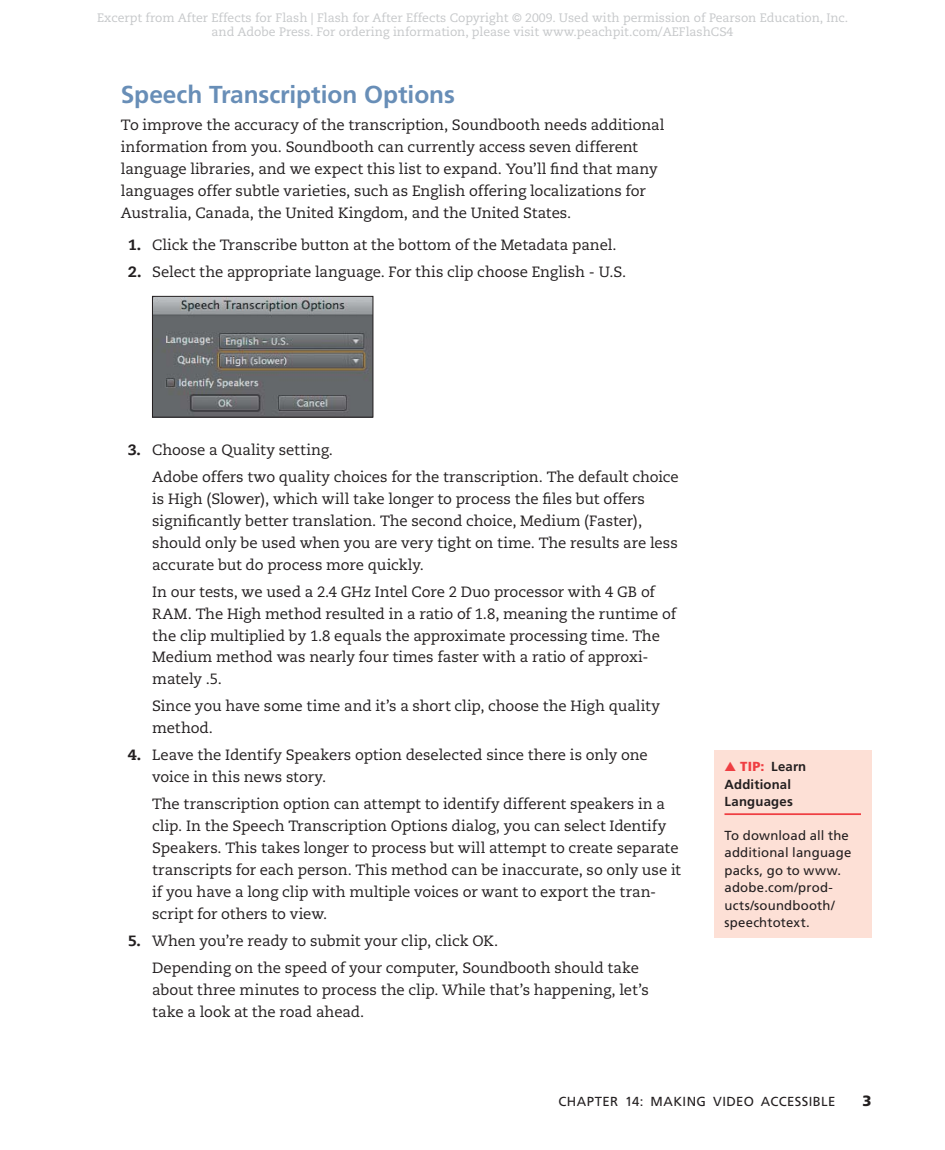
<style>
.page{position:relative;width:945px;height:1150px;background:#fff}
.page>*{position:absolute;margin:0;border:0;box-sizing:border-box;transform-origin:0 0}
.t1{font:700 24.5px "Frutiger";color:#688eb7}
.t2{font:14.88px/21.9px "Caecilia";letter-spacing:-.005em;color:#231f20}
.t3{font:900 14.88px "Frutiger";color:#231f20}
.t4{font:13.12px/17.5px "Frutiger";letter-spacing:.02em;color:#231f20}
.t5{font:700 13.12px/17.5px "Frutiger";letter-spacing:.015em;color:#231f20}
.t6{font:12.25px/14px "Caecilia";color:#c6c8ca;text-align:center}
.s1{font-weight:800}
.s2{color:#ef3e42}
.s3{font-weight:900;color:#ef3e42}
</style>
<div class="page">
<img style="left:154px;top:298px;width:217px;height:117px">
<div style="left:152px;top:296px;width:221px;height:121px;border:1px solid #231f20"></div>
<div style="left:714px;top:750px;width:158px;height:187px;background:#fde0d6"></div>
<hr style="left:724px;top:813px;width:137px;height:2px;background:#ef3e42">
<p class="t6" style="left:97px;top:12px;width:753px">Excerpt from After Effects for Flash | Flash for After Effects Copyright © 2009. Used with permission of Pearson Education, Inc. and Adobe Press. For ordering information, please visit www.peachpit.com/AEFlashCS4</p>
<h1 class="t1" style="left:121px;top:85px;width:336px">Speech Transcription Options</h1>
<p class="t2" style="left:121px;top:115px;width:545px">To improve the accuracy of the transcription, Soundbooth needs additional information from you. Soundbooth can currently access seven different language libraries, and we expect this list to expand. You’ll find that many languages offer subtle varieties, such as English offering localizations for Australia, Canada, the United Kingdom, and the United States.</p>
<p class="t2" style="left:128px;top:235px;width:490px"><span class="s1">1.</span> Click the Transcribe button at the bottom of the Metadata panel.</p>
<p class="t2" style="left:128px;top:262px;width:500px"><span class="s1">2.</span> Select the appropriate language. For this clip choose English - U.S.</p>
<p class="t2" style="left:152px;top:437px;width:528px;line-height:27.1px;text-indent:-24px"><span class="s1">3.</span> Choose a Quality setting.<br>Adobe offers two quality choices for the transcription. The default choice</p>
<p class="t2" style="left:152px;top:489px;width:527px">is High (Slower), which will take longer to process the files but offers significantly better translation. The second choice, Medium (Faster), should only be used when you are very tight on time. The results are less accurate but do process more quickly.</p>
<p class="t2" style="left:152px;top:582px;width:526px">In our tests, we used a 2.4 GHz Intel Core 2 Duo processor with 4 GB of RAM. The High method resulted in a ratio of 1.8, meaning the runtime of the clip multiplied by 1.8 equals the approximate processing time. The Medium method was nearly four times faster with a ratio of approxi&shy;mately .5.</p>
<p class="t2" style="left:152px;top:696px;width:509px">Since you have some time and it’s a short clip, choose the High quality method.</p>
<p class="t2" style="left:152px;top:745px;width:497px;text-indent:-24px"><span class="s1">4.</span> Leave the Identify Speakers option deselected since there is only one voice in this news story.</p>
<p class="t2" style="left:152px;top:794px;width:530px">The transcription option can attempt to identify different speakers in a clip. In the Speech Transcription Options dialog, you can select Identify Speakers. This takes longer to process but will attempt to create separate transcripts for each person. This method can be inaccurate, so only use it if you have a long clip with multiple voices or want to export the tran&shy;script for others to view.</p>
<p class="t2" style="left:152px;top:928px;width:488px;line-height:27.1px;text-indent:-24px"><span class="s1">5.</span> When you’re ready to submit your clip, click OK.<br>Depending on the speed of your computer, Soundbooth should take</p>
<p class="t2" style="left:152px;top:980px;width:498px">about three minutes to process the clip. While that’s happening, let’s take a look at the road ahead.</p>
<p class="t5" style="left:724px;top:759px;width:83px"><span class="s2">▲</span> <span class="s3">TIP:</span> Learn<br>Additional<br>Languages</p>
<p class="t4" style="left:724px;top:827px;width:128px">To download all the additional language packs, go to www. adobe.com/prod&shy;ucts/soundbooth/ speechtotext.</p>
<p class="t4" style="left:558px;top:1093px;width:279px">CHAPTER 14: MAKING VIDEO ACCESSIBLE</p>
<p class="t3" style="left:862px;top:1095px;width:11px">3</p>
</div>
